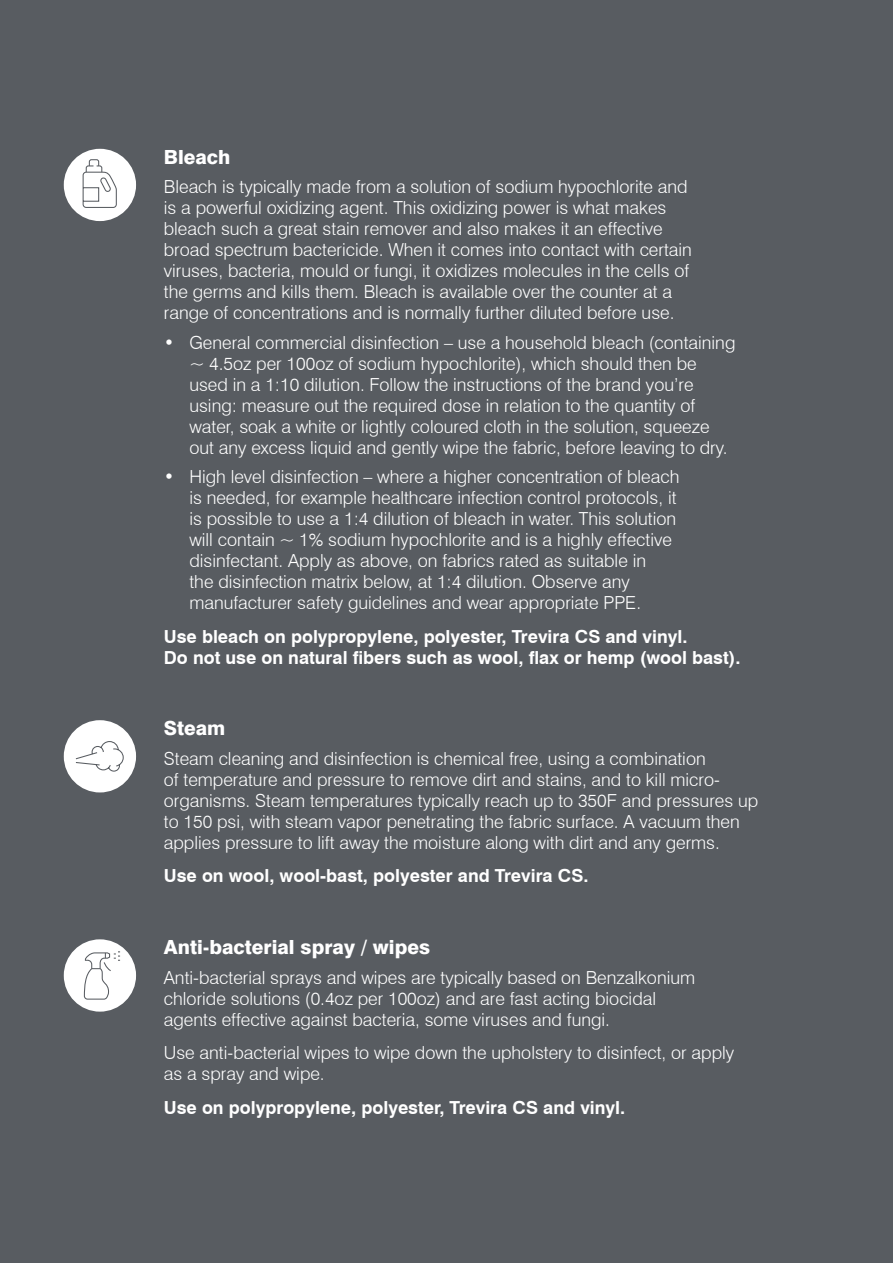
<style>
.page{position:relative;width:893px;height:1263px;background:#585c61}
.page>*{position:absolute;margin:0;border:0;box-sizing:border-box;transform-origin:0 0}
.t1{font:800 19.5px "Swiss 721 BT";color:#fff}
.t2{font:300 18px/21px "Swiss 721 BT";color:#fff}
.t3{font:700 18px/21px "Swiss 721 BT";color:#fff}
</style>
<div class="page">
<div style="left:64px;top:149px;width:72px;height:72px;background:#fff;border-radius:50%"></div>
<div style="left:64px;top:720px;width:72px;height:72px;background:#fff;border-radius:50%"></div>
<div style="left:64px;top:939px;width:72px;height:73px;background:#fff;border-radius:50%"></div>
<svg style="left:82px;top:159px;width:35px;height:49px"></svg>
<svg style="left:83px;top:951px;width:38px;height:49px"></svg>
<svg style="left:75px;top:741px;width:49px;height:31px"></svg>
<p class="t1" style="left:164px;top:145px;width:68px">Bleach</p>
<p class="t2" style="left:164px;top:176px;width:530px">Bleach is typically made from a solution of sodium hypochlorite and is a powerful oxidizing agent. This oxidizing power is what makes bleach such a great stain remover and also makes it an effective broad spectrum bactericide. When it comes into contact with certain viruses, bacteria, mould or fungi, it oxidizes molecules in the cells of the germs and kills them. Bleach is available over the counter at a range of concentrations and is normally further diluted before use.</p>
<p class="t2" style="left:189px;top:332px;width:547px;text-indent:-26px">• General commercial disinfection – use a household bleach (containing ~ 4.5oz per 100oz of sodium hypochlorite), which should then be used in a 1:10 dilution. Follow the instructions of the brand you’re using: measure out the required dose in relation to the quantity of water, soak a white or lightly coloured cloth in the solution, squeeze out any excess liquid and gently wipe the fabric, before leaving to dry.</p>
<p class="t2" style="left:189px;top:466px;width:492px;text-indent:-26px">• High level disinfection – where a higher concentration of bleach is needed, for example healthcare infection control protocols, it is possible to use a 1:4 dilution of bleach in water. This solution will contain ~ 1% sodium hypochlorite and is a highly effective disinfectant. Apply as above, on fabrics rated as suitable in<br>the disinfection matrix below, at 1:4 dilution. Observe any manufacturer safety guidelines and wear appropriate PPE.</p>
<p class="t3" style="left:164px;top:626px;width:578px">Use bleach on polypropylene, polyester, Trevira CS and vinyl.<br>Do not use on natural fibers such as wool, flax or hemp (wool bast).</p>
<p class="t1" style="left:164px;top:716px;width:63px">Steam</p>
<p class="t2" style="left:164px;top:747px;width:596px">Steam cleaning and disinfection is chemical free, using a combination<br>of temperature and pressure to remove dirt and stains, and to kill micro&shy;organisms. Steam temperatures typically reach up to 350F and pressures up to 150 psi, with steam vapor penetrating the fabric surface. A vacuum then applies pressure to lift away the moisture along with dirt and any germs.</p>
<p class="t3" style="left:164px;top:865px;width:426px">Use on wool, wool-bast, polyester and Trevira CS.</p>
<p class="t1" style="left:164px;top:935px;width:268px">Anti-bacterial spray / wipes</p>
<p class="t2" style="left:164px;top:967px;width:533px">Anti-bacterial sprays and wipes are typically based on Benzalkonium chloride solutions (0.4oz per 100oz) and are fast acting biocidal agents effective against bacteria, some viruses and fungi.</p>
<p class="t2" style="left:164px;top:1042px;width:572px">Use anti-bacterial wipes to wipe down the upholstery to disinfect, or apply as a spray and wipe.</p>
<p class="t3" style="left:164px;top:1097px;width:463px">Use on polypropylene, polyester, Trevira CS and vinyl.</p>
</div>
